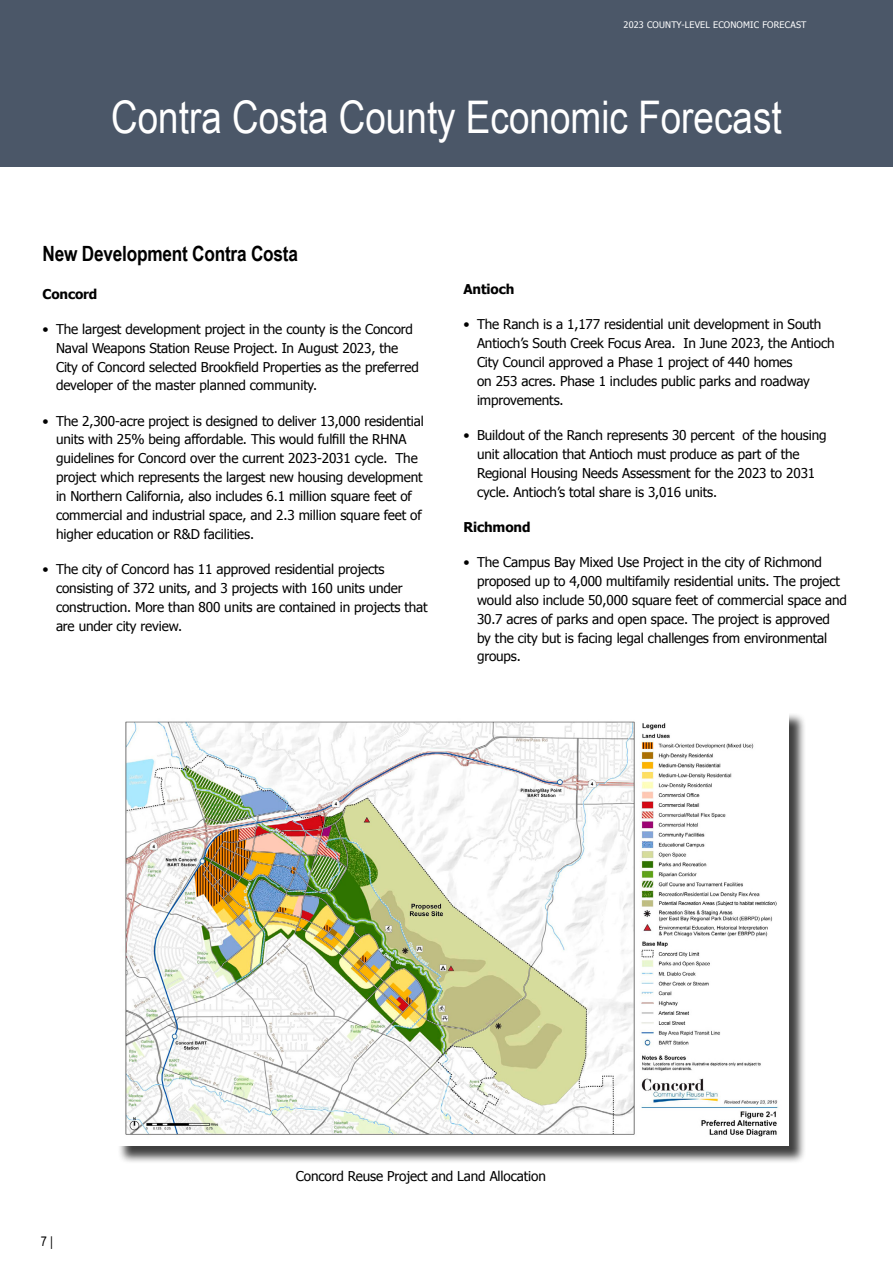
<style>
.page{position:relative;width:893px;height:1263px;background:#fff}
.page>*{position:absolute;margin:0;border:0;box-sizing:border-box;transform-origin:0 0}
.t1{font:45px "Arial Narrow";color:#fff}
.Profile_Subhead_1{font:700 21px "Arial Narrow";letter-spacing:-.01em;color:#000}
.Profile_Body_Text{font:13.5px/18.9px "Tahoma";letter-spacing:-.01em;color:#000}
.Profile_Body_Text-2{font:700 13.5px "Tahoma";letter-spacing:-.01em;color:#000}
.t2{font:13.5px "Arial Narrow";color:#000}
.t3{font:9px "Tahoma";letter-spacing:.02em;color:#fff}
</style>
<div class="page">
<div style="left:0;top:0;width:893px;height:167px;background:#4b5768"></div>
<div style="left:117px;top:713px;width:690px;height:451px;background:#000;opacity:.75"></div>
<img style="left:117px;top:713px;width:671px;height:432px">
<p class="t3" style="left:624px;top:19px;width:184px">2023 COUNTY-LEVEL ECONOMIC FORECAST</p>
<h1 class="t1" style="left:111px;top:85px;width:672px">Contra Costa County Economic Forecast</h1>
<h1 class="Profile_Subhead_1" style="left:43px;top:238px;width:257px">New Development Contra Costa</h1>
<p class="Profile_Body_Text-2" style="left:43px;top:284px;width:56px">Concord</p>
<p class="Profile_Body_Text" style="left:56px;top:319px;width:364px;text-indent:-14px">• The largest development project in the county is the Concord Naval Weapons Station Reuse Project. In August 2023, the City of Concord selected Brookfield Properties as the preferred developer of the master planned community.</p>
<p class="Profile_Body_Text" style="left:56px;top:411px;width:369px;text-indent:-14px">• The 2,300-acre project is designed to deliver 13,000 residential units with 25% being affordable. This would fulfill the RHNA guidelines for Concord over the current 2023-2031 cycle. The project which represents the largest new housing development in Northern California, also includes 6.1 million square feet of commercial and industrial space, and 2.3 million square feet of higher education or R&amp;D facilities.</p>
<p class="Profile_Body_Text" style="left:56px;top:559px;width:373px;text-indent:-14px">• The city of Concord has 11 approved residential projects consisting of 372 units, and 3 projects with 160 units under construction. More than 800 units are contained in projects that are under city review.</p>
<p class="Profile_Body_Text-2" style="left:463px;top:280px;width:52px">Antioch</p>
<p class="Profile_Body_Text" style="left:477px;top:314px;width:359px;text-indent:-14px">• The Ranch is a 1,177 residential unit development in South Antioch’s South Creek Focus Area. In June 2023, the Antioch City Council approved a Phase 1 project of 440 homes<br>on 253 acres. Phase 1 includes public parks and roadway improvements.</p>
<p class="Profile_Body_Text" style="left:477px;top:425px;width:351px;text-indent:-14px">• Buildout of the Ranch represents 30 percent of the housing unit allocation that Antioch must produce as part of the Regional Housing Needs Assessment for the 2023 to 2031 cycle. Antioch’s total share is 3,016 units.</p>
<p class="Profile_Body_Text-2" style="left:463px;top:517px;width:69px">Richmond</p>
<p class="Profile_Body_Text" style="left:477px;top:552px;width:371px;text-indent:-14px">• The Campus Bay Mixed Use Project in the city of Richmond proposed up to 4,000 multifamily residential units. The project would also include 50,000 square feet of commercial space and 30.7 acres of parks and open space. The project is approved by the city but is facing legal challenges from environmental groups.</p>
<p class="t2" style="left:41px;top:1231px;width:14px">7 |</p>
<p class="Profile_Body_Text" style="left:296px;top:1166px;width:251px">Concord Reuse Project and Land Allocation</p>
</div>
